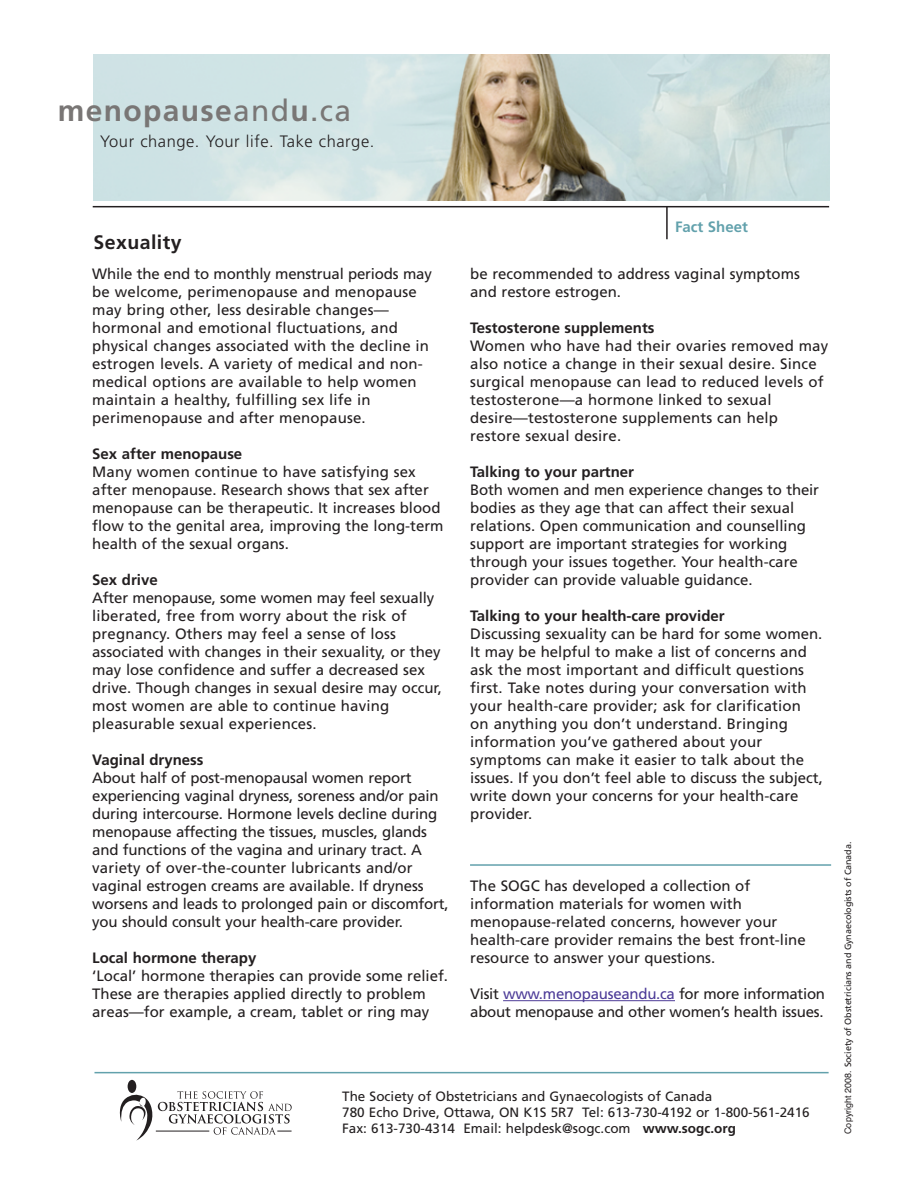
<style>
.page{position:relative;width:918px;height:1188px;background:#fff}
.page>*{position:absolute;margin:0;border:0;box-sizing:border-box;transform-origin:0 0}
.t1{font:700 30px "Frutiger";letter-spacing:.045em;color:#797675}
.t2{font:700 19.5px "Frutiger";letter-spacing:.02em;color:#231f20}
.t3{font:300 16.5px "Frutiger";letter-spacing:.035em;color:#231f20}
.t4{font:15px/18px "Frutiger";color:#231f20}
.t5{font:700 15px "Frutiger";color:#231f20}
.t6{font:700 15px "Frutiger";color:#62a1ac}
.t7{font:13.5px/16.2px "Frutiger";color:#231f20}
.t8{font:9px "Frutiger";letter-spacing:-.01em;color:#231f20}
.s1{font-weight:400}
.s2{color:#4d3c98}
.s3{font-weight:700}
.s4{font-family:"Helvetica"}
</style>
<div class="page">
<img style="left:94px;top:54px;width:735px;height:147px">
<hr style="left:666px;top:207px;width:2px;height:32px;background:#231f20">
<hr style="left:93px;top:206px;width:736px;height:1px;background:#231f20">
<hr style="left:503px;top:1000px;width:172px;height:1px;background:#4d3c98">
<hr style="left:94px;top:1072px;width:735px;height:1px;background:#62a1ac">
<div style="left:128px;top:1080px;width:8px;height:13px;background:#231f20;border-radius:50%"></div>
<svg style="left:119px;top:1091px;width:173px;height:50px"></svg>
<hr style="left:470px;top:864px;width:361px;height:2px;background:#62a1ac">
<h1 class="t1" style="left:58px;top:99px;width:295px">menopause<span class="s1">and</span>u<span class="s1">.ca</span></h1>
<p class="t3" style="left:100px;top:135px;width:276px">Your change. Your life. Take charge.</p>
<h2 class="t2" style="left:94px;top:235px;width:89px">Sexuality</h2>
<p class="t4" style="left:92px;top:266px;width:341px">While the end to monthly menstrual periods may be welcome, perimenopause and menopause may bring other, less desirable changes— hormonal and emotional fluctuations, and physical changes associated with the decline in estrogen levels. A variety of medical and non&shy;medical options are available to help women maintain a healthy, fulfilling sex life in perimenopause and after menopause.</p>
<p class="t5" style="left:92px;top:448px;width:152px">Sex after menopause</p>
<p class="t4" style="left:92px;top:464px;width:353px">Many women continue to have satisfying sex after menopause. Research shows that sex after menopause can be therapeutic. It increases blood flow to the genital area, improving the long-term health of the sexual organs.</p>
<p class="t5" style="left:92px;top:574px;width:67px">Sex drive</p>
<p class="t4" style="left:92px;top:590px;width:351px">After menopause, some women may feel sexually liberated, free from worry about the risk of pregnancy. Others may feel a sense of loss associated with changes in their sexuality, or they may lose confidence and suffer a decreased sex drive. Though changes in sexual desire may occur, most women are able to continue having pleasurable sexual experiences.</p>
<p class="t5" style="left:92px;top:754px;width:113px">Vaginal dryness</p>
<p class="t4" style="left:92px;top:770px;width:358px">About half of post-menopausal women report experiencing vaginal dryness, soreness and/or pain during intercourse. Hormone levels decline during menopause affecting the tissues, muscles, glands and functions of the vagina and urinary tract. A variety of over-the-counter lubricants and/or vaginal estrogen creams are available. If dryness worsens and leads to prolonged pain or discomfort, you should consult your health-care provider.</p>
<p class="t5" style="left:92px;top:952px;width:166px">Local hormone therapy</p>
<p class="t4" style="left:92px;top:968px;width:357px">‘Local’ hormone therapies can provide some relief.<br>These are therapies applied directly to problem areas—for example, a cream, tablet or ring may</p>
<p class="t6" style="left:675px;top:220px;width:74px">Fact Sheet</p>
<p class="t4" style="left:470px;top:266px;width:331px">be recommended to address vaginal symptoms and restore estrogen.</p>
<p class="t5" style="left:470px;top:322px;width:186px">Testosterone supplements</p>
<p class="t4" style="left:470px;top:338px;width:359px">Women who have had their ovaries removed may also notice a change in their sexual desire. Since surgical menopause can lead to reduced levels of testosterone—a hormone linked to sexual desire—testosterone supplements can help restore sexual desire.</p>
<p class="t5" style="left:470px;top:466px;width:165px">Talking to your partner</p>
<p class="t4" style="left:470px;top:482px;width:350px">Both women and men experience changes to their bodies as they age that can affect their sexual relations. Open communication and counselling support are important strategies for working through your issues together. Your health-care provider can provide valuable guidance.</p>
<p class="t5" style="left:470px;top:610px;width:256px">Talking to your health-care provider</p>
<p class="t4" style="left:470px;top:626px;width:354px">Discussing sexuality can be hard for some women.<br>It may be helpful to make a list of concerns and ask the most important and difficult questions first. Take notes during your conversation with your health-care provider; ask for clarification on anything you don’t understand. Bringing information you’ve gathered about your symptoms can make it easier to talk about the issues. If you don’t feel able to discuss the subject, write down your concerns for your health-care provider.</p>
<p class="t4" style="left:470px;top:878px;width:337px">The SOGC has developed a collection of information materials for women with menopause-related concerns, however your health-care provider remains the best front-line resource to answer your questions.</p>
<p class="t4" style="left:470px;top:986px;width:356px">Visit <span class="s2">www.menopauseandu.ca</span> for more information about menopause and other women’s health issues.</p>
<p class="t7" style="left:342px;top:1089px;width:469px">The Society of Obstetricians and Gynaecologists of Canada<br>780 Echo Drive, Ottawa, ON K1S 5R7 Tel: 613-730-4192 or 1-800-561-2416<br>Fax: 613-730-4314 Email: helpdesk@sogc.com <span class="s3">www.sogc.org</span></p>
<p class="t8" style="left:844px;top:1134px;width:294px;rotate:-90deg"><span class="s4">Copyright 2008.</span> Society of Obstetricians and Gynaecologists of Canada.</p>
</div>
